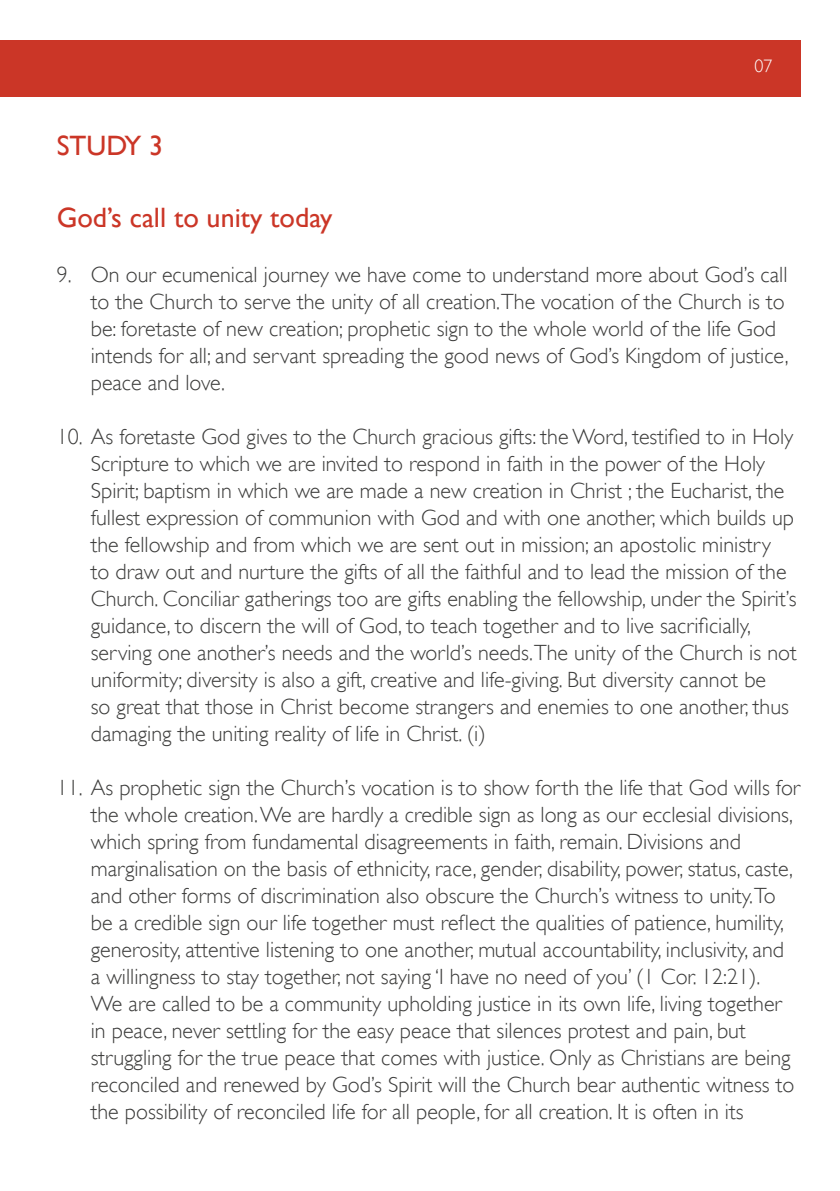
<style>
.page{position:relative;width:840px;height:1191px;background:#fff}
.page>*{position:absolute;margin:0;border:0;box-sizing:border-box;transform-origin:0 0}
.t1{font:28px "Gill Sans";color:#cb3627}
.t2{font:300 22px/27px "Gill Sans";color:#3c3c3b}
.t3{font:300 18px "Gill Sans";color:#fff}
</style>
<div class="page">
<div style="left:0;top:40px;width:799px;height:56px;background:#cb3627"></div>
<p class="t1" style="left:57px;top:129px;width:108px">STUDY 3</p>
<p class="t3" style="left:754px;top:51px;width:19px">07</p>
<p class="t1" style="left:57px;top:201px;width:277px">God’s call to unity today</p>
<p class="t2" style="left:91px;top:260px;width:699px;text-indent:-34px">9. On our ecumenical journey we have come to understand more about God’s call to the Church to serve the unity of all creation.The vocation of the Church is to be: foretaste of new creation; prophetic sign to the whole world of the life God intends for all; and servant spreading the good news of God’s Kingdom of justice, peace and love.</p>
<p class="t2" style="left:91px;top:422px;width:707px;text-indent:-34px">10. As foretaste God gives to the Church gracious gifts: the Word, testified to in Holy Scripture to which we are invited to respond in faith in the power of the Holy Spirit; baptism in which we are made a new creation in Christ ; the Eucharist, the fullest expression of communion with God and with one another, which builds up the fellowship and from which we are sent out in mission; an apostolic ministry<br>to draw out and nurture the gifts of all the faithful and to lead the mission of the Church. Conciliar gatherings too are gifts enabling the fellowship, under the Spirit’s guidance, to discern the will of God, to teach together and to live sacrificially, serving one another’s needs and the world’s needs.The unity of the Church is not uniformity; diversity is also a gift, creative and life-giving. But diversity cannot be<br>so great that those in Christ become strangers and enemies to one another, thus damaging the uniting reality of life in Christ. (i)</p>
<p class="t2" style="left:91px;top:773px;width:710px;text-indent:-34px">11. As prophetic sign the Church’s vocation is to show forth the life that God wills for the whole creation. We are hardly a credible sign as long as our ecclesial divisions, which spring from fundamental disagreements in faith, remain. Divisions and marginalisation on the basis of ethnicity, race, gender, disability, power, status, caste, and other forms of discrimination also obscure the Church’s witness to unity.To be a credible sign our life together must reflect the qualities of patience, humility, generosity, attentive listening to one another, mutual accountability, inclusivity, and<br>a willingness to stay together, not saying ‘I have no need of you’ (1 Cor. 12:21).<br>We are called to be a community upholding justice in its own life, living together in peace, never settling for the easy peace that silences protest and pain, but struggling for the true peace that comes with justice. Only as Christians are being reconciled and renewed by God’s Spirit will the Church bear authentic witness to the possibility of reconciled life for all people, for all creation. It is often in its</p>
</div>
